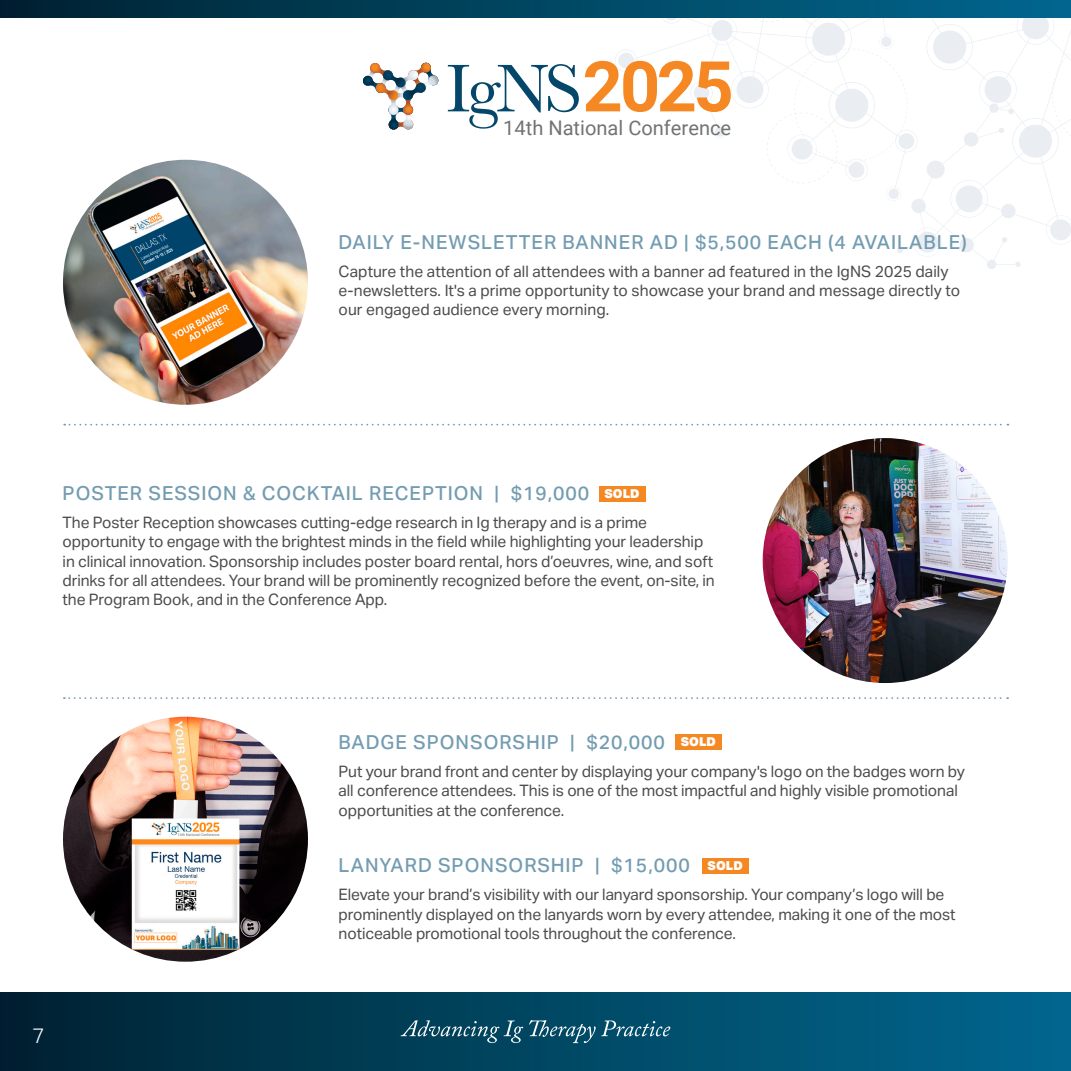
<style>
.page{position:relative;width:1071px;height:1071px;background:#fff}
.page>*{position:absolute;margin:0;border:0;box-sizing:border-box;transform-origin:0 0}
.t1{font:70.17px "Baskerville";color:#05476a}
.t2{font:300 21px "Aktiv Grotesk";color:#fff}
.t3{font:20.12px "Roboto";color:#727373}
.t4{font:500 19.25px "Aktiv Grotesk";letter-spacing:.05em;color:#739cb1}
.t5{font:15.75px/19.2px "Aktiv Grotesk";letter-spacing:-.01em;color:#4b4c4d}
.t6{font:900 12.25px "Aktiv Grotesk";color:#fff}
.s1{font-family:"Roboto";font-weight:700;color:#f58822}
</style>
<div class="page">
<svg style="left:615px;top:18px;width:456px;height:226px"></svg>
<svg style="left:735px;top:18px;width:67px;height:4px"></svg>
<svg style="left:1052px;top:53px;width:19px;height:84px"></svg>
<svg style="left:767px;top:49px;width:254px;height:220px"></svg>
<div style="left:0;top:992px;width:1071px;height:79px;background:linear-gradient(to right,#002332,#016890)"></div>
<div style="left:0;top:0;width:1071px;height:18px;background:linear-gradient(to right,#002332,#016890)"></div>
<svg style="left:401px;top:1020px;width:122px;height:23px;background:#286075"></svg>
<svg style="left:529px;top:1020px;width:141px;height:23px;background:#27667f"></svg>
<svg style="left:64px;top:424px;width:944px;height:2px"></svg>
<svg style="left:64px;top:697px;width:944px;height:2px"></svg>
<img style="left:63px;top:717px;width:245px;height:245px;border-radius:122px">
<svg style="left:362px;top:63px;width:77px;height:67px"></svg>
<img style="left:763px;top:438px;width:245px;height:245px;border-radius:122px">
<img style="left:63px;top:160px;width:245px;height:245px;border-radius:122px">
<div style="left:599px;top:486px;width:47px;height:15px;background:#f58823"></div>
<div style="left:676px;top:735px;width:46px;height:15px;background:#f58823"></div>
<div style="left:702px;top:858px;width:47px;height:15px;background:#f58823"></div>
<p class="t1" style="left:446px;top:44px;width:289px">IgNS<span class="s1">2025</span></p>
<p class="t3" style="left:503px;top:113px;width:230px">14th National Conference</p>
<p class="t4" style="left:339px;top:231px;width:630px">DAILY E-NEWSLETTER BANNER AD | $5,500 EACH (4 AVAILABLE)</p>
<p class="t5" style="left:339px;top:262px;width:623px">Capture the attention of all attendees with a banner ad featured in the IgNS 2025 daily e-newsletters. It's a prime opportunity to showcase your brand and message directly to our engaged audience every morning.</p>
<p class="t4" style="left:63px;top:482px;width:528px">POSTER SESSION &amp; COCKTAIL RECEPTION | $19,000</p>
<p class="t5" style="left:63px;top:513px;width:654px">The Poster Reception showcases cutting-edge research in Ig therapy and is a prime opportunity to engage with the brightest minds in the field while highlighting your leadership in clinical innovation. Sponsorship includes poster board rental, hors d’oeuvres, wine, and soft drinks for all attendees. Your brand will be prominently recognized before the event, on-site, in the Program Book, and in the Conference App.</p>
<p class="t6" style="left:604px;top:486px;width:37px">SOLD</p>
<p class="t2" style="left:32px;top:1024px;width:14px">7</p>
<p class="t4" style="left:339px;top:731px;width:328px">BADGE SPONSORSHIP | $20,000</p>
<p class="t5" style="left:339px;top:762px;width:628px">Put your brand front and center by displaying your company's logo on the badges worn by all conference attendees. This is one of the most impactful and highly visible promotional opportunities at the conference.</p>
<p class="t4" style="left:339px;top:855px;width:353px">LANYARD SPONSORSHIP | $15,000</p>
<p class="t5" style="left:339px;top:885px;width:618px">Elevate your brand’s visibility with our lanyard sponsorship. Your company’s logo will be prominently displayed on the lanyards worn by every attendee, making it one of the most noticeable promotional tools throughout the conference.</p>
<p class="t6" style="left:681px;top:735px;width:37px">SOLD</p>
<p class="t6" style="left:708px;top:858px;width:37px">SOLD</p>
</div>
